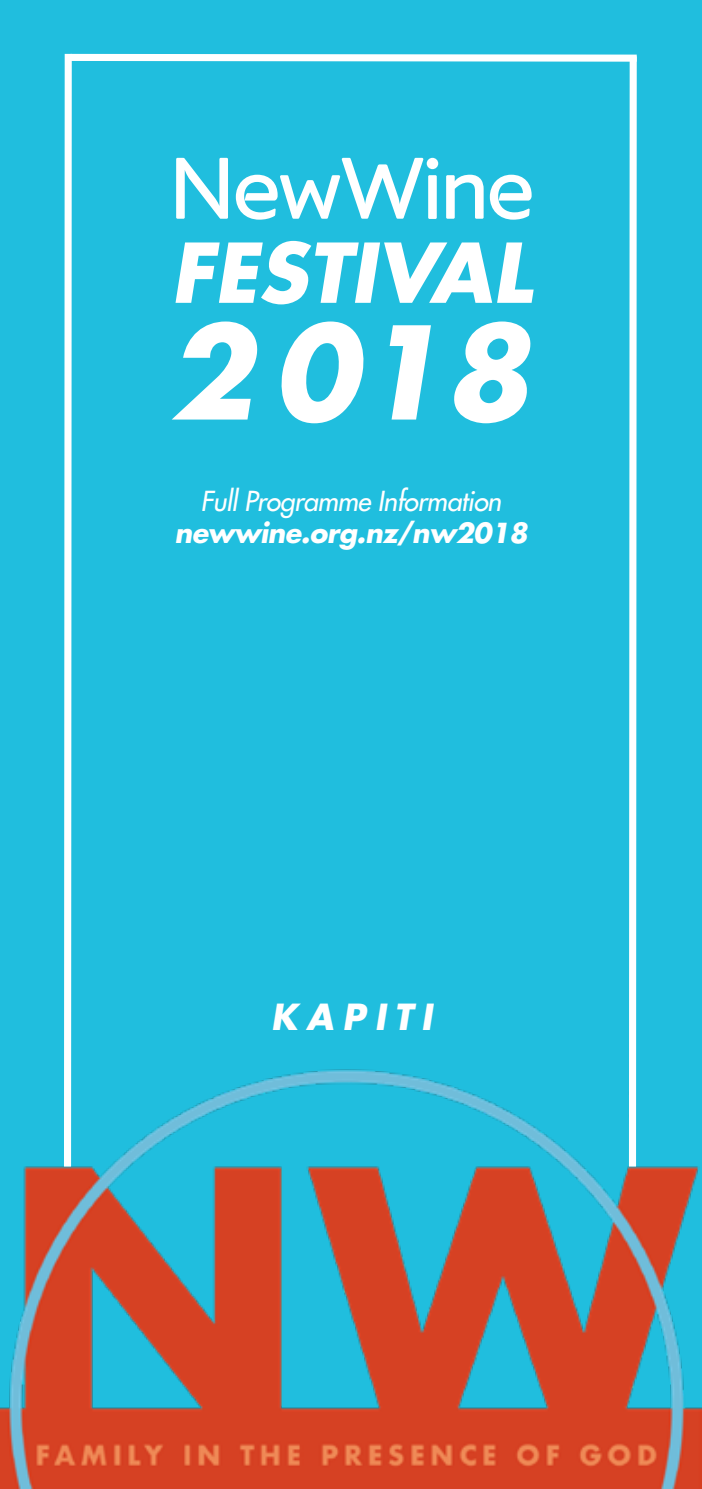
<style>
.page{position:relative;width:702px;height:1489px;background:#fff}
.page>*{position:absolute;margin:0;border:0;box-sizing:border-box;transform-origin:0 0}
.t1{font:italic 700 125px "Futura Std";color:#fff}
.t2{font:italic 700 80px "Futura Std";color:#fff}
.t3{font:italic 700 35px "Futura Std";letter-spacing:.245em;color:#fff}
.t4{font:italic 500 26.75px "Futura Std";letter-spacing:-.02em;color:#fff}
.t5{font:italic 700 26.75px "Futura Std";letter-spacing:-.02em;color:#fff}
</style>
<div class="page">
<div style="left:0;top:0;width:702px;height:1488px;background:#20bede"></div>
<div style="left:426px;top:158px;width:12px;height:11px;background:#fff;border-radius:50%"></div>
<svg style="left:490px;top:175px;width:41px;height:45px"></svg>
<div style="left:428px;top:175px;width:9px;height:44px;background:#fff"></div>
<svg style="left:176px;top:158px;width:52px;height:61px"></svg>
<svg style="left:446px;top:175px;width:37px;height:44px"></svg>
<svg style="left:236px;top:158px;width:187px;height:62px"></svg>
<img style="left:0;top:1050px;width:702px;height:437px">
<div style="left:635px;top:1068px;width:67px;height:95px;background:#20bede"></div>
<div style="left:64px;top:54px;width:8px;height:1112px;background:#fff"></div>
<div style="left:70px;top:54px;width:566px;height:8px;background:#fff"></div>
<div style="left:629px;top:56px;width:7px;height:1110px;background:#fff"></div>
<h2 class="t2" style="left:170px;top:219px;width:362px">FESTIVAL</h2>
<h1 class="t1" style="left:167px;top:289px;width:363px">2 018</h1>
<p class="t4" style="left:201px;top:484px;width:302px">Full Programme Information</p>
<p class="t5" style="left:174px;top:515px;width:354px">newwine.org.nz/nw2018</p>
<h3 class="t3" style="left:271px;top:993px;width:163px">KAPITI</h3>
</div>
